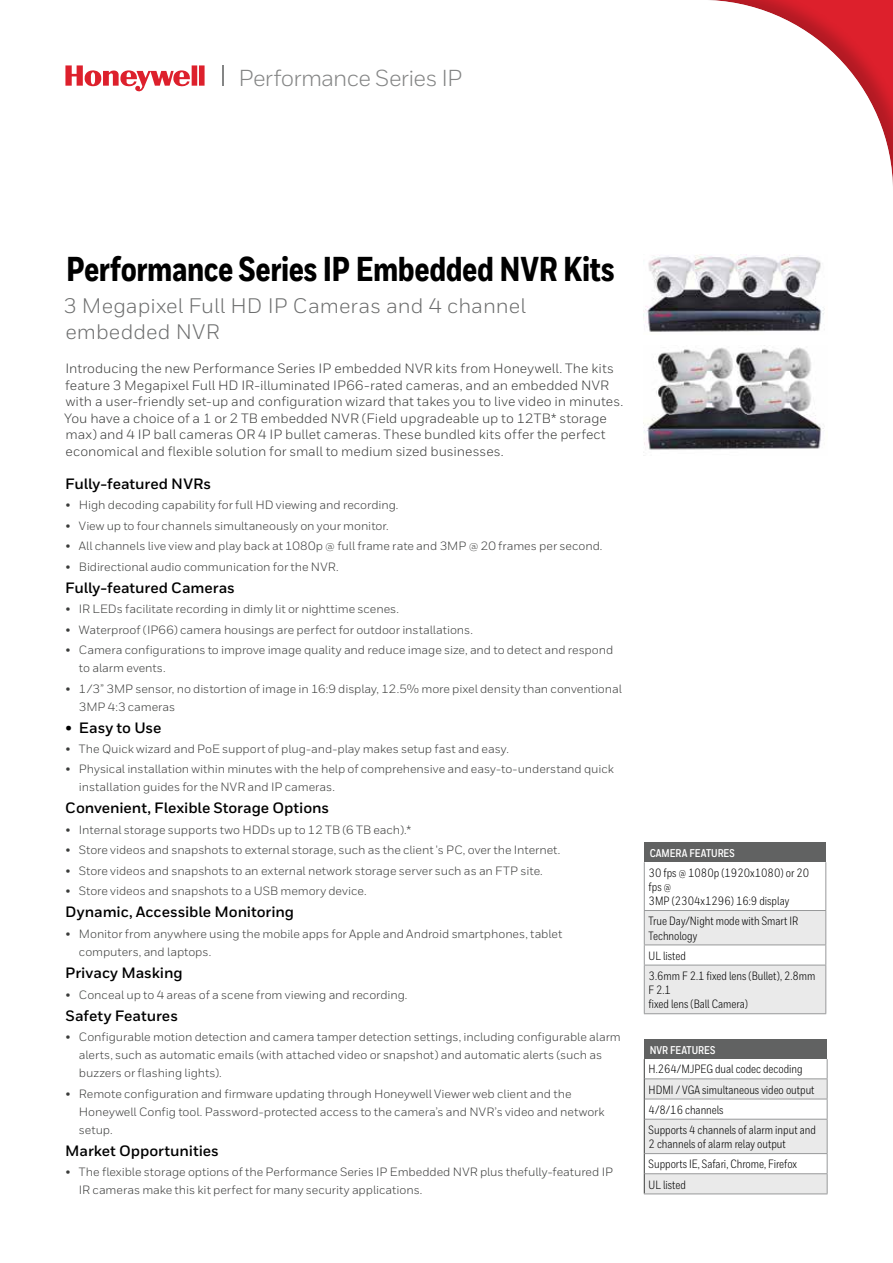
<style>
.page{position:relative;width:893px;height:1263px;background:#fff}
.page>*{position:absolute;margin:0;border:0;box-sizing:border-box;transform-origin:0 0}
.t1{font:800 34.5px "Honeywell Cond";letter-spacing:-.01em;color:#000}
.t2{font:23.1px "Honeywell Sans";letter-spacing:-.03em;color:#848585}
.t3{font:21px/25.5px "Honeywell Sans";color:#6d6e6e}
.t4{font:700 15px "Honeywell Sans";letter-spacing:-.005em;color:#000}
.t5{font:13.5px/16.5px "Honeywell Sans";color:#3a3b3a}
.t6{font:12px/18px "Honeywell Sans";letter-spacing:-.005em;color:#3a3b3a}
.t7{font:12px/20.1px "Honeywell Cond";color:#000}
.t8{font:700 11.25px "Honeywell Cond";color:#fff}
</style>
<div class="page">
<svg style="left:65px;top:65px;width:140px;height:27px"></svg>
<hr style="left:222px;top:65px;width:2px;height:21px;background:#848585">
<div style="left:686px;top:0;width:207px;height:203px;background:#000;opacity:.2"></div>
<img style="left:645px;top:254px;width:180px;height:78px">
<img style="left:644px;top:345px;width:180px;height:105px">
<div style="left:644px;top:843px;width:182px;height:19px;background:#616262"></div>
<hr style="left:644px;top:862px;width:1px;height:48px;background:#98999a">
<hr style="left:825px;top:862px;width:1px;height:48px;background:#98999a">
<svg style="left:644px;top:910px;width:182px;height:103px"></svg>
<hr style="left:644px;top:965px;width:182px;height:1px;background:#98999a">
<hr style="left:644px;top:965px;width:1px;height:48px;background:#98999a">
<hr style="left:825px;top:965px;width:1px;height:48px;background:#98999a">
<hr style="left:644px;top:1013px;width:182px;height:1px;background:#98999a">
<div style="left:644px;top:1039px;width:183px;height:20px;background:#616262"></div>
<svg style="left:644px;top:1059px;width:184px;height:135px"></svg>
<hr style="left:644px;top:1193px;width:183px;height:1px;background:#98999a">
<h2 class="t2" style="left:238px;top:64px;width:226px">Performance Series IP</h2>
<h1 class="t1" style="left:66px;top:248px;width:550px">Performance Series IP Embedded NVR Kits</h1>
<h3 class="t3" style="left:64px;top:293px;width:464px">3 Megapixel Full HD IP Cameras and 4 channel embedded NVR</h3>
<p class="t5" style="left:64px;top:360px;width:561px">Introducing the new Performance Series IP embedded NVR kits from Honeywell. The kits feature 3 Megapixel Full HD IR-illuminated IP66-rated cameras, and an embedded NVR with a user-friendly set-up and configuration wizard that takes you to live video in minutes.<br>You have a choice of a 1 or 2 TB embedded NVR (Field upgradeable up to 12TB* storage max) and 4 IP ball cameras OR 4 IP bullet cameras. These bundled kits offer the perfect economical and flexible solution for small to medium sized businesses.</p>
<p class="t4" style="left:65px;top:474px;width:148px">Fully-featured NVRs</p>
<p class="t6" style="left:65px;top:496px;width:335px">• High decoding capability for full HD viewing and recording.</p>
<p class="t6" style="left:65px;top:517px;width:325px">• View up to four channels simultaneously on your monitor.</p>
<p class="t6" style="left:65px;top:537px;width:539px">• All channels live view and play back at 1080p @ full frame rate and 3MP @ 20 frames per second.</p>
<p class="t6" style="left:65px;top:557px;width:275px">• Bidirectional audio communication for the NVR.</p>
<p class="t4" style="left:65px;top:578px;width:171px">Fully-featured Cameras</p>
<p class="t6" style="left:65px;top:600px;width:335px">• IR LEDs facilitate recording in dimly lit or nighttime scenes.</p>
<p class="t6" style="left:65px;top:621px;width:409px">• Waterproof (IP66) camera housings are perfect for outdoor installations.</p>
<p class="t6" style="left:79px;top:641px;width:536px;text-indent:-14px">• Camera configurations to improve image quality and reduce image size, and to detect and respond to alarm events.</p>
<p class="t6" style="left:79px;top:679px;width:544px;text-indent:-14px">• 1/3” 3MP sensor, no distortion of image in 16:9 display, 12.5% more pixel density than conventional<br>3MP 4:3 cameras</p>
<p class="t4" style="left:65px;top:718px;width:98px">• Easy to Use</p>
<p class="t6" style="left:65px;top:740px;width:445px">• The Quick wizard and PoE support of plug-and-play makes setup fast and easy.</p>
<p class="t6" style="left:79px;top:760px;width:536px;text-indent:-14px">• Physical installation within minutes with the help of comprehensive and easy-to-understand quick installation guides for the NVR and IP cameras.</p>
<p class="t4" style="left:65px;top:799px;width:265px">Convenient, Flexible Storage Options</p>
<p class="t6" style="left:65px;top:821px;width:347px">• Internal storage supports two HDDs up to 12 TB (6 TB each).*</p>
<p class="t6" style="left:65px;top:841px;width:496px">• Store videos and snapshots to external storage, such as the client 's PC, over the Internet.</p>
<p class="t6" style="left:65px;top:862px;width:479px">• Store videos and snapshots to an external network storage server such as an FTP site.</p>
<p class="t6" style="left:65px;top:882px;width:303px">• Store videos and snapshots to a USB memory device.</p>
<p class="t4" style="left:65px;top:903px;width:230px">Dynamic, Accessible Monitoring</p>
<p class="t6" style="left:79px;top:925px;width:485px;text-indent:-14px">• Monitor from anywhere using the mobile apps for Apple and Android smartphones, tablet computers, and laptops.</p>
<p class="t4" style="left:65px;top:963px;width:119px">Privacy Masking</p>
<p class="t6" style="left:65px;top:985px;width:344px">• Conceal up to 4 areas of a scene from viewing and recording.</p>
<p class="t4" style="left:66px;top:1006px;width:114px">Safety Features</p>
<p class="t6" style="left:79px;top:1028px;width:543px;text-indent:-14px">• Configurable motion detection and camera tamper detection settings, including configurable alarm alerts, such as automatic emails (with attached video or snapshot) and automatic alerts (such as buzzers or flashing lights).</p>
<p class="t6" style="left:79px;top:1084px;width:527px;text-indent:-14px">• Remote configuration and firmware updating through Honeywell Viewer web client and the<br>Honeywell Config tool. Password-protected access to the camera’s and NVR’s video and network setup.</p>
<p class="t4" style="left:65px;top:1141px;width:155px">Market Opportunities</p>
<p class="t6" style="left:79px;top:1163px;width:536px;text-indent:-14px">• The flexible storage options of the Performance Series IP Embedded NVR plus thefully-featured IP<br>IR cameras make this kit perfect for many security applications.</p>
<p class="t8" style="left:650px;top:846px;width:87px">CAMERA FEATURES</p>
<p class="t7" style="left:649px;top:865px;width:162px;line-height:14.2px">30 fps @ 1080p (1920x1080) or 20 fps @<br>3MP (2304x1296) 16:9 display</p>
<p class="t7" style="left:649px;top:914px;width:151px;line-height:14.2px">True Day/Night mode with Smart IR<br>Technology</p>
<p class="t7" style="left:649px;top:945px;width:168px">UL listed<br>3.6mm F 2.1 fixed lens (Bullet), 2.8mm</p>
<p class="t7" style="left:649px;top:983px;width:101px;line-height:14.2px">F 2.1<br>fixed lens (Ball Camera)</p>
<p class="t8" style="left:650px;top:1043px;width:67px">NVR FEATURES</p>
<p class="t7" style="left:649px;top:1059px;width:169px">H.264/MJPEG dual codec decoding<br>HDMI / VGA simultaneous video output<br>4/8/16 channels<br>Supports 4 channels of alarm input and</p>
<p class="t7" style="left:649px;top:1134px;width:150px">2 channels of alarm relay output<br>Supports IE, Safari, Chrome, Firefox<br>UL listed</p>
</div>
